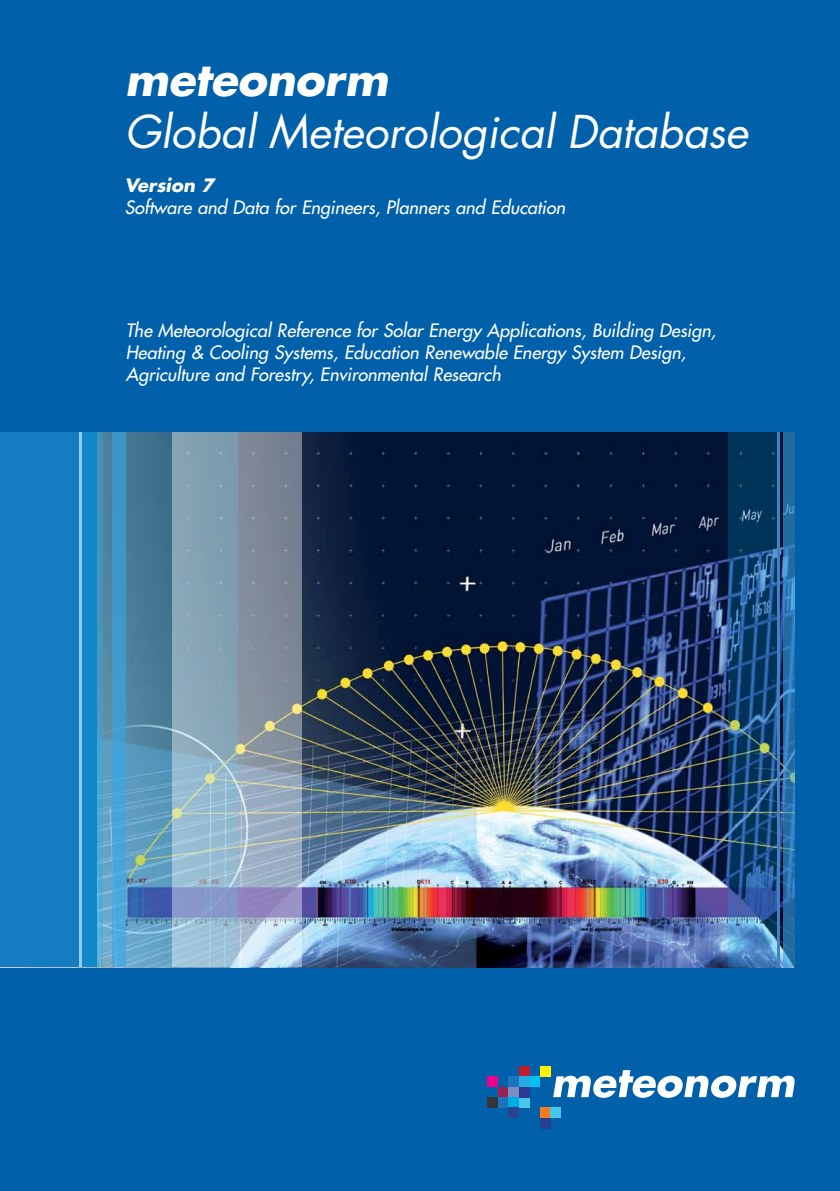
<style>
.page{position:relative;width:840px;height:1191px;background:#fff}
.page>*{position:absolute;margin:0;border:0;box-sizing:border-box;transform-origin:0 0}
.t1{font:italic 44px "Futura";letter-spacing:-.005em;color:#fff}
.t2{font:italic 700 44px "Futura";letter-spacing:-.005em;color:#fff}
.t3{font:italic 18px/22px "Futura";color:#fff}
.t4{font:italic 700 18px "Futura";color:#fff}
</style>
<div class="page">
<div style="left:0;top:0;width:839px;height:1191px;background:#0060a9"></div>
<img style="left:301px;top:432px;width:481px;height:535px">
<hr style="left:777px;top:432px;width:3px;height:535px;background:#447fc1">
<div style="left:0;top:432px;width:102px;height:535px;background:#157cc2"></div>
<svg style="left:81px;top:432px;width:91px;height:535px"></svg>
<img style="left:728px;top:432px;width:49px;height:535px">
<svg style="left:782px;top:432px;width:12px;height:535px;background:#2a70a8"></svg>
<svg style="left:112px;top:432px;width:14px;height:535px;background:#449dd1"></svg>
<svg style="left:172px;top:432px;width:129px;height:535px;background:#8da3b5"></svg>
<div style="left:539px;top:1065px;width:11px;height:11px;background:#fff200"></div>
<div style="left:529px;top:1076px;width:10px;height:10px;background:#00c0f3"></div>
<div style="left:487px;top:1076px;width:11px;height:10px;background:#ec008c"></div>
<div style="left:498px;top:1086px;width:10px;height:11px;background:#952253"></div>
<div style="left:508px;top:1076px;width:10px;height:10px;background:#1c75bc"></div>
<div style="left:539px;top:1107px;width:11px;height:11px;background:#f47b20"></div>
<div style="left:518px;top:1097px;width:11px;height:10px;background:#49c7eb"></div>
<div style="left:508px;top:1086px;width:10px;height:11px;background:#7a8ebf"></div>
<div style="left:539px;top:1118px;width:11px;height:10px;background:#25408f"></div>
<div style="left:498px;top:1097px;width:10px;height:10px;background:#1c75bc"></div>
<div style="left:508px;top:1097px;width:10px;height:10px;background:#00aee7"></div>
<div style="left:487px;top:1097px;width:11px;height:10px;background:#363439"></div>
<div style="left:508px;top:1107px;width:10px;height:11px;background:#2c4190"></div>
<div style="left:518px;top:1065px;width:11px;height:11px;background:#be1e2d"></div>
<div style="left:518px;top:1076px;width:11px;height:10px;background:#27aae1"></div>
<div style="left:550px;top:1107px;width:10px;height:11px;background:#49c7eb"></div>
<div style="left:518px;top:1086px;width:11px;height:11px;background:#2b3990"></div>
<svg style="left:553px;top:1070px;width:241px;height:27px"></svg>
<h1 class="t2" style="left:125px;top:49px;width:264px">meteonorm</h1>
<h1 class="t1" style="left:125px;top:102px;width:624px">Global Meteorological Database</h1>
<p class="t4" style="left:125px;top:173px;width:91px">Version 7</p>
<p class="t3" style="left:125px;top:196px;width:442px">Software and Data for Engineers, Planners and Education</p>
<p class="t3" style="left:126px;top:319px;width:591px">The Meteorological Reference for Solar Energy Applications, Building Design,<br>Heating &amp; Cooling Systems, Education Renewable Energy System Design,<br>Agriculture and Forestry, Environmental Research</p>
</div>
